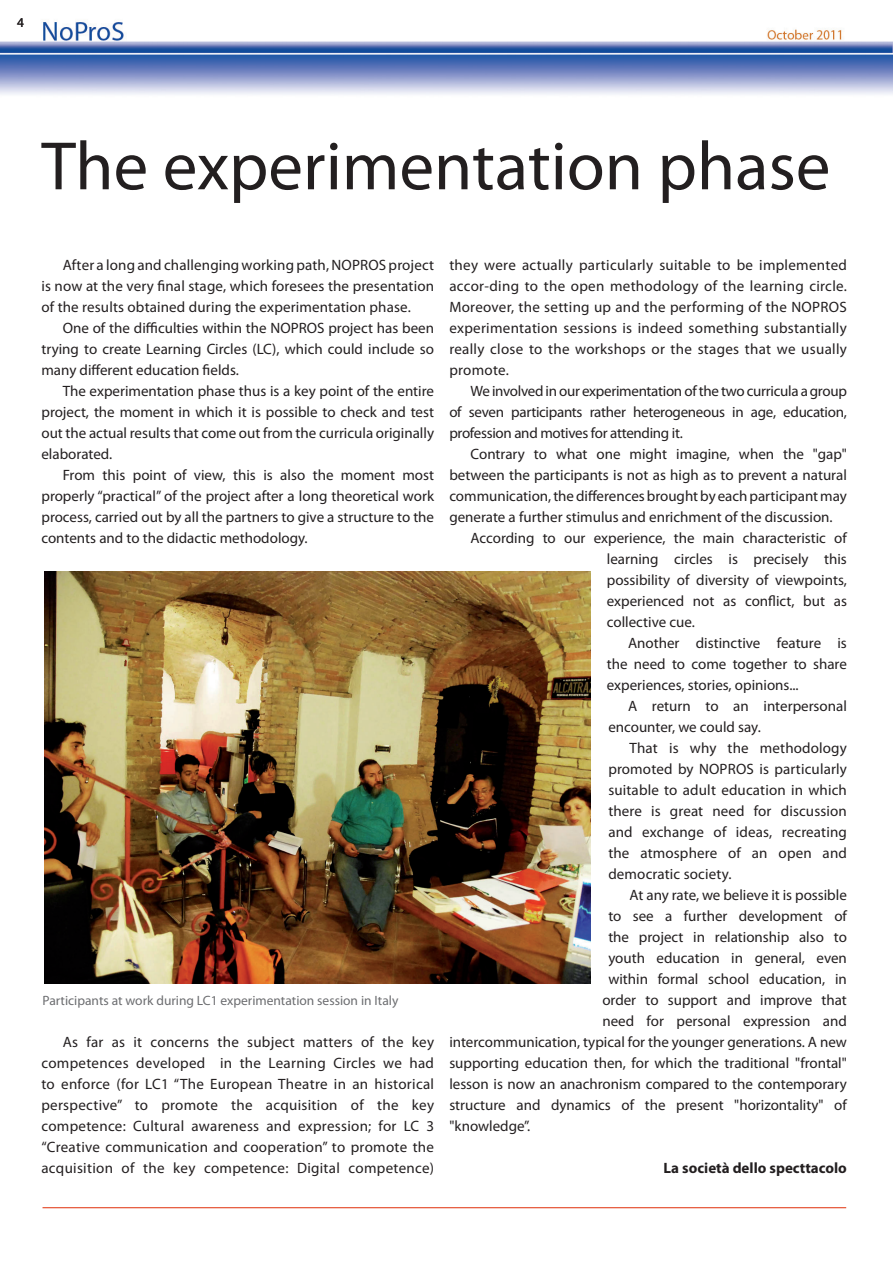
<style>
.page{position:relative;width:893px;height:1263px;background:#fff}
.page>*{position:absolute;margin:0;border:0;box-sizing:border-box;transform-origin:0 0}
.t1{font:69px "Myriad Pro";color:#231f20}
.t2{font:15px/21px "Myriad Pro";color:#231f20;text-align:justify}
.t3{font:700 15px "Myriad Pro";color:#231f20}
.t4{font:13.5px "Myriad Pro";color:#6c6d70}
.t5{font:13.5px "Myriad Pro";color:#231f20}
</style>
<div class="page">
<img style="left:0;top:21px;width:892px;height:74px">
<hr style="left:43px;top:1207px;width:803px;height:1px;background:#e34624">
<img style="left:892px;top:41px;width:1px;height:53px">
<img style="left:45px;top:571px;width:545px;height:412px">
<p class="t5" style="left:17px;top:14px;width:8px">4</p>
<h1 class="t1" style="left:41px;top:124px;width:790px">The experimentation phase</h1>
<p class="t2" style="left:41px;top:254px;width:394px;text-indent:21px">After a long and challenging working path, NOPROS project is now at the very final stage, which foresees the presentation of the results obtained during the experimentation phase.</p>
<p class="t2" style="left:41px;top:317px;width:394px;text-indent:21px">One of the difficulties within the NOPROS project has been trying to create Learning Circles (LC), which could include so many different education fields.</p>
<p class="t2" style="left:41px;top:380px;width:394px;text-indent:21px">The experimentation phase thus is a key point of the entire project, the moment in which it is possible to check and test out the actual results that come out from the curricula originally elaborated.</p>
<p class="t2" style="left:41px;top:464px;width:394px;text-indent:21px">From this point of view, this is also the moment most properly “practical” of the project after a long theoretical work process, carried out by all the partners to give a structure to the contents and to the didactic methodology.</p>
<p class="t4" style="left:43px;top:992px;width:357px">Participants at work during LC1 experimentation session in Italy</p>
<p class="t2" style="left:41px;top:1031px;width:394px;text-indent:21px">As far as it concerns the subject matters of the key competences developed in the Learning Circles we had to enforce (for LC1 “The European Theatre in an historical perspective” to promote the acquisition of the key competence: Cultural awareness and expression; for LC 3 “Creative communication and cooperation” to promote the acquisition of the key competence: Digital competence)</p>
<p class="t2" style="left:449px;top:254px;width:399px">they were actually particularly suitable to be implemented accor-ding to the open methodology of the learning circle.<br>Moreover, the setting up and the performing of the NOPROS experimentation sessions is indeed something substantially really close to the workshops or the stages that we usually promote.</p>
<p class="t2" style="left:449px;top:380px;width:399px;text-indent:21px">We involved in our experimentation of the two curricula a group of seven participants rather heterogeneous in age, education, profession and motives for attending it.</p>
<p class="t2" style="left:471px;top:443px;width:378px">Contrary to what one might imagine, when the "gap"</p>
<p class="t2" style="left:449px;top:464px;width:399px">between the participants is not as high as to prevent a natural</p>
<p class="t2" style="left:449px;top:485px;width:399px">communication, the differences brought by each participant may</p>
<p class="t2" style="left:449px;top:506px;width:385px">generate a further stimulus and enrichment of the discussion.</p>
<p class="t2" style="left:471px;top:527px;width:378px">According to our experience, the main characteristic of</p>
<p class="t2" style="left:607px;top:548px;width:242px">learning circles is precisely this</p>
<p class="t2" style="left:607px;top:569px;width:242px">possibility of diversity of viewpoints,</p>
<p class="t2" style="left:607px;top:590px;width:242px">experienced not as conflict, but as</p>
<p class="t2" style="left:607px;top:611px;width:90px">collective cue.</p>
<p class="t2" style="left:628px;top:632px;width:220px">Another distinctive feature is</p>
<p class="t2" style="left:607px;top:653px;width:242px">the need to come together to share</p>
<p class="t2" style="left:607px;top:674px;width:193px">experiences, stories, opinions...</p>
<p class="t2" style="left:628px;top:695px;width:220px">A return to an interpersonal</p>
<p class="t2" style="left:608px;top:716px;width:154px">encounter, we could say.</p>
<p class="t2" style="left:630px;top:737px;width:219px">That is why the methodology</p>
<p class="t2" style="left:608px;top:758px;width:240px">promoted by NOPROS is particularly</p>
<p class="t2" style="left:608px;top:779px;width:240px">suitable to adult education in which</p>
<p class="t2" style="left:608px;top:800px;width:240px">there is great need for discussion</p>
<p class="t2" style="left:608px;top:821px;width:240px">and exchange of ideas, recreating</p>
<p class="t2" style="left:608px;top:842px;width:240px">the atmosphere of an open and</p>
<p class="t2" style="left:608px;top:863px;width:125px">democratic society.</p>
<p class="t2" style="left:630px;top:884px;width:219px">At any rate, we believe it is possible</p>
<p class="t2" style="left:608px;top:905px;width:240px">to see a further development of</p>
<p class="t2" style="left:608px;top:926px;width:240px">the project in relationship also to</p>
<p class="t2" style="left:608px;top:947px;width:240px">youth education in general, even</p>
<p class="t2" style="left:608px;top:968px;width:240px">within formal school education, in</p>
<p class="t2" style="left:602px;top:989px;width:246px">order to support and improve that</p>
<p class="t2" style="left:602px;top:1010px;width:246px">need for personal expression and</p>
<p class="t2" style="left:449px;top:1031px;width:399px">intercommunication, typical for the younger generations. A new</p>
<p class="t2" style="left:449px;top:1052px;width:399px">supporting education then, for which the traditional "frontal"</p>
<p class="t2" style="left:449px;top:1073px;width:399px">lesson is now an anachronism compared to the contemporary</p>
<p class="t2" style="left:449px;top:1094px;width:399px">structure and dynamics of the present "horizontality" of</p>
<p class="t2" style="left:449px;top:1115px;width:82px">"knowledge”.</p>
<p class="t3" style="left:664px;top:1158px;width:185px">La società dello specttacolo</p>
</div>
